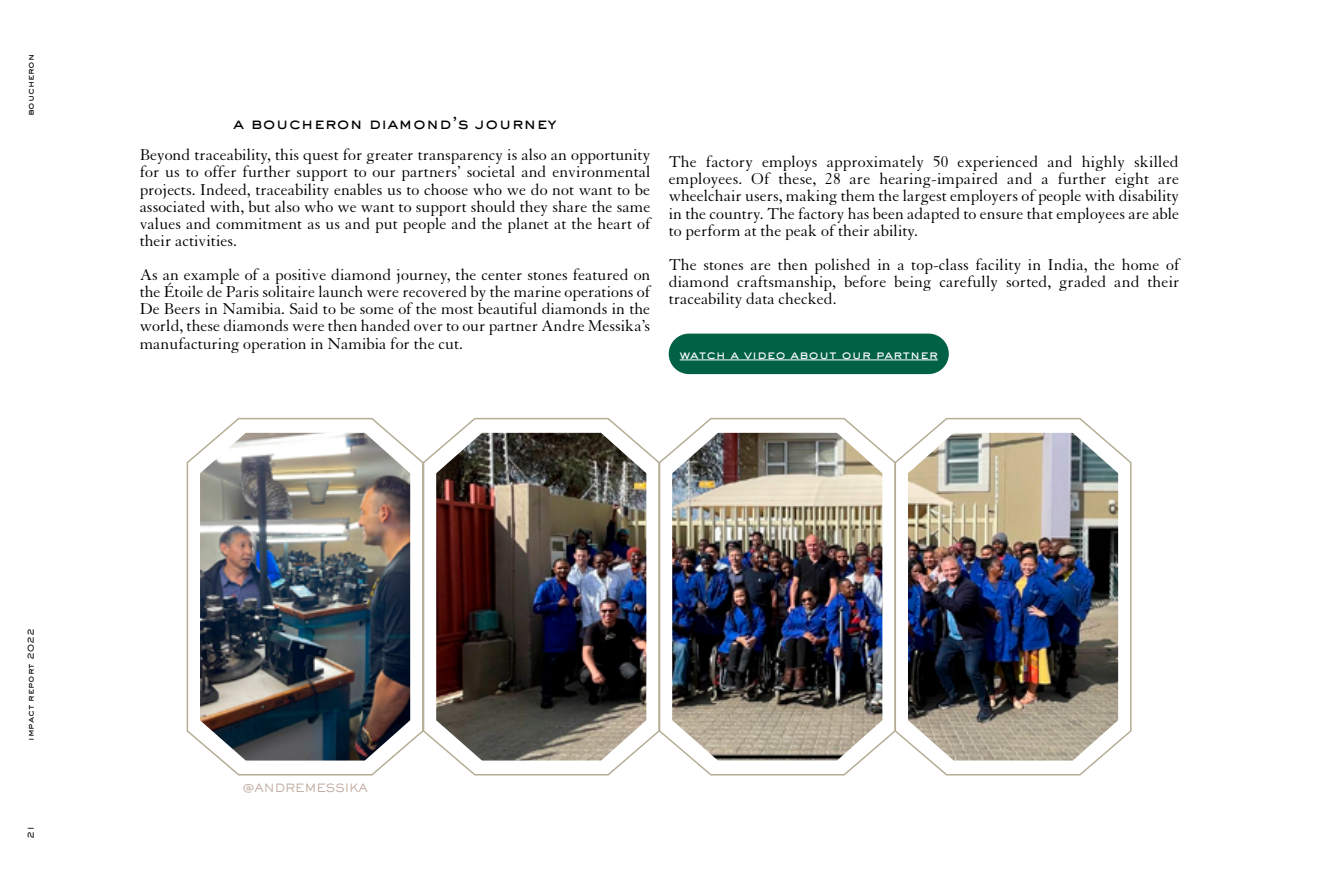
<style>
.page{position:relative;width:1319px;height:893px;background:#fff}
.page>*{position:absolute;margin:0;border:0;box-sizing:border-box;transform-origin:0 0}
.t1{font:17.1px/17.1px "Granjon";color:#000;text-align:justify}
.t2{font:500 16.2px "Sackers Gothic Std";color:#000}
.t3{font:500 12.6px "Sackers Gothic Std";color:#fff}
.t4{font:500 11.25px "Sackers Gothic Std";color:#c2aea3}
.t5{font:500 9px "Sackers Gothic Std";color:#000}
</style>
<div class="page">
<div style="left:668px;top:334px;width:280px;height:40px;background:#006145;border-radius:20px"></div>
<svg style="left:186px;top:417px;width:236px;height:359px"></svg>
<img style="left:200px;top:433px;width:210px;height:327px">
<img style="left:896px;top:417px;width:236px;height:359px">
<img style="left:660px;top:417px;width:236px;height:359px">
<img style="left:422px;top:417px;width:238px;height:359px">
<hr style="left:679px;top:360px;width:258px;height:1px;background:#fff">
<p class="t5" style="left:25px;top:116px;width:64px;rotate:-90deg">boucheron</p>
<p class="t2" style="left:233px;top:113px;width:325px">a boucheron diamond’s journey</p>
<p class="t1" style="left:140px;top:147px;width:512px">Beyond traceability, this quest for greater transparency is also an opportunity for us to offer further support to our partners’ societal and environmental projects. Indeed, traceability enables us to choose who we do not want to be associated with, but also who we want to support should they share the same values and commitment as us and put people and the planet at the heart of their activities.</p>
<p class="t1" style="left:140px;top:267px;width:512px">As an example of a positive diamond journey, the center stones featured on the Étoile de Paris solitaire launch were recovered by the marine operations of De Beers in Namibia. Said to be some of the most beautiful diamonds in the world, these diamonds were then handed over to our partner Andre Messika’s manufacturing operation in Namibia for the cut.</p>
<p class="t1" style="left:668px;top:154px;width:512px">The factory employs approximately 50 experienced and highly skilled employees. Of these, 28 are hearing-impaired and a further eight are wheelchair users, making them the largest employers of people with disability in the country. The factory has been adapted to ensure that employees are able to perform at the peak of their ability.</p>
<p class="t1" style="left:668px;top:256px;width:512px">The stones are then polished in a top-class facility in India, the home of diamond craftsmanship, before being carefully sorted, graded and their traceability data checked.</p>
<p class="t3" style="left:679px;top:346px;width:259px">watch a video about our partner</p>
<p class="t5" style="left:25px;top:741px;width:115px;rotate:-90deg">impact report 2022</p>
<p class="t5" style="left:25px;top:839px;width:15px;rotate:-90deg">21</p>
<p class="t4" style="left:242px;top:780px;width:127px">@ANDREMESSIKA</p>
</div>
